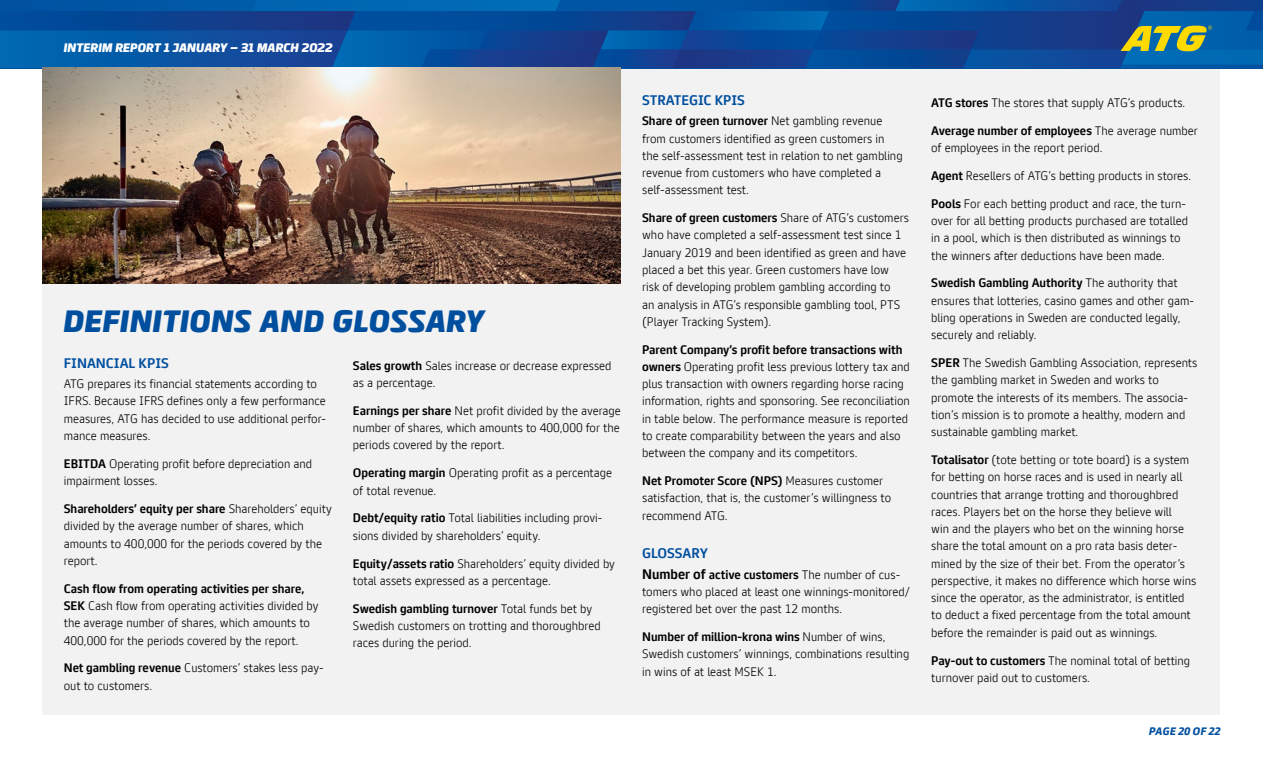
<style>
.page{position:relative;width:1263px;height:766px;background:#fff}
.page>*{position:absolute;margin:0;border:0;box-sizing:border-box;transform-origin:0 0}
.Huvudribruk_1{font:30px "ATG Rubrik Office";letter-spacing:.025em;color:#004f9f}
.Rubrik_finansiella_t{font:700 13.5px "ATG Text Office";color:#004f9f}
.Brödtext{font:300 12px/17.2px "ATG Text Office";color:#000}
.t1{font:12px "ATG Rubrik Office";letter-spacing:.005em;color:#fff}
.t2{font:italic 800 10.5px "ATG Text Office";letter-spacing:.025em;color:#004f9f}
.s1{font-weight:700}
.s2{font-weight:700;font-size:13.5px}
</style>
<div class="page">
<div style="left:43px;top:64px;width:1177px;height:650px;background:#f2f2f2"></div>
<svg style="left:0;top:0;width:1263px;height:68px;background:#0d5099"></svg>
<img style="left:43px;top:68px;width:578px;height:215px">
<p class="t1" style="left:64px;top:41px;width:270px">INTERIM REPORT 1 JANUARY – 31 MARCH 2022</p>
<p class="Huvudribruk_1" style="left:64px;top:304px;width:422px">DEFINITIONS AND GLOSSARY</p>
<p class="Rubrik_finansiella_t" style="left:64px;top:355px;width:107px">FINANCIAL KPIS</p>
<p class="Brödtext" style="left:64px;top:375px;width:264px">ATG prepares its financial statements according to IFRS. Because IFRS defines only a few performance measures, ATG has decided to use additional perfor&shy;mance measures.</p>
<p class="Brödtext" style="left:64px;top:455px;width:250px"><span class="s1">EBITDA</span> Operating profit before depreciation and impairment losses.</p>
<p class="Brödtext" style="left:64px;top:500px;width:270px"><span class="s1">Shareholders’ equity per share</span> Shareholders’ equity divided by the average number of shares, which amounts to 400,000 for the periods covered by the report.</p>
<p class="Brödtext" style="left:64px;top:579px;width:256px"><span class="s1">Cash flow from operating activities per share, SEK</span> Cash flow from operating activities divided by the average number of shares, which amounts to 400,000 for the periods covered by the report.</p>
<p class="Brödtext" style="left:64px;top:659px;width:261px"><span class="s1">Net gambling revenue</span> Customers’ stakes less pay&shy;out to customers.</p>
<p class="Brödtext" style="left:353px;top:357px;width:260px"><span class="s1">Sales growth</span> Sales increase or decrease expressed as a percentage.</p>
<p class="Brödtext" style="left:353px;top:402px;width:269px;text-align:justify"><span class="s1">Earnings per share</span> Net profit divided by the average number of shares, which amounts to 400,000 for the periods covered by the report.</p>
<p class="Brödtext" style="left:353px;top:464px;width:261px"><span class="s1">Operating margin</span> Operating profit as a percentage of total revenue.</p>
<p class="Brödtext" style="left:353px;top:509px;width:251px"><span class="s1">Debt/equity ratio</span> Total liabilities including provi&shy;sions divided by shareholders’ equity.</p>
<p class="Brödtext" style="left:353px;top:554px;width:264px"><span class="s1">Equity/assets ratio</span> Shareholders’ equity divided by total assets expressed as a percentage.</p>
<p class="Brödtext" style="left:353px;top:599px;width:249px"><span class="s1">Swedish gambling turnover</span> Total funds bet by<br>Swedish customers on trotting and thoroughbred races during the period.</p>
<p class="Rubrik_finansiella_t" style="left:642px;top:92px;width:104px">STRATEGIC KPIS</p>
<p class="Brödtext" style="left:642px;top:112px;width:262px"><span class="s1">Share of green turnover</span> Net gambling revenue from customers identified as green customers in the self-assessment test in relation to net gambling revenue from customers who have completed a self-assessment test.</p>
<p class="Brödtext" style="left:642px;top:209px;width:268px"><span class="s1">Share of green customers</span> Share of ATG’s customers who have completed a self-assessment test since 1<br>January 2019 and been identified as green and have placed a bet this year. Green customers have low risk of developing problem gambling according to<br>an analysis in ATG’s responsible gambling tool, PTS (Player Tracking System).</p>
<p class="Brödtext" style="left:642px;top:341px;width:269px"><span class="s1">Parent Company’s profit before transactions with owners</span> Operating profit less previous lottery tax and plus transaction with owners regarding horse racing information, rights and sponsoring. See reconciliation in table below. The performance measure is reported to create comparability between the years and also between the company and its competitors.</p>
<p class="Brödtext" style="left:642px;top:472px;width:251px"><span class="s1">Net Promoter Score (NPS)</span> Measures customer satisfaction, that is, the customer’s willingness to recommend ATG.</p>
<p class="Rubrik_finansiella_t" style="left:642px;top:545px;width:67px">GLOSSARY</p>
<p class="Brödtext" style="left:642px;top:565px;width:269px"><span class="s2">Number of</span> <span class="s1">active customers</span> The number of cus&shy;tomers who placed at least one winnings-monitored/ registered bet over the past 12 months.</p>
<p class="Brödtext" style="left:642px;top:628px;width:269px"><span class="s1">Number of million-krona wins</span> Number of wins,<br>Swedish customers’ winnings, combinations resulting in wins of at least MSEK 1.</p>
<p class="Brödtext" style="left:931px;top:94px;width:255px"><span class="s1">ATG stores</span> The stores that supply ATG’s products.</p>
<p class="Brödtext" style="left:931px;top:122px;width:268px"><span class="s1">Average number of employees</span> The average number of employees in the report period.</p>
<p class="Brödtext" style="left:931px;top:167px;width:261px"><span class="s1">Agent</span> Resellers of ATG’s betting products in stores.</p>
<p class="Brödtext" style="left:931px;top:195px;width:258px"><span class="s1">Pools</span> For each betting product and race, the turn&shy;over for all betting products purchased are totalled in a pool, which is then distributed as winnings to the winners after deductions have been made.</p>
<p class="Brödtext" style="left:931px;top:274px;width:264px"><span class="s1">Swedish Gambling Authority</span> The authority that ensures that lotteries, casino games and other gam&shy;bling operations in Sweden are conducted legally, securely and reliably.</p>
<p class="Brödtext" style="left:931px;top:354px;width:268px"><span class="s1">SPER</span> The Swedish Gambling Association, represents the gambling market in Sweden and works to promote the interests of its members. The associa&shy;tion’s mission is to promote a healthy, modern and sustainable gambling market.</p>
<p class="Brödtext" style="left:931px;top:451px;width:267px"><span class="s1">Totalisator</span> (tote betting or tote board) is a system for betting on horse races and is used in nearly all countries that arrange trotting and thoroughbred races. Players bet on the horse they believe will<br>win and the players who bet on the winning horse share the total amount on a pro rata basis deter&shy;mined by the size of their bet. From the operator’s perspective, it makes no difference which horse wins since the operator, as the administrator, is entitled to deduct a fixed percentage from the total amount before the remainder is paid out as winnings.</p>
<p class="Brödtext" style="left:931px;top:651px;width:260px"><span class="s1">Pay-out to customers</span> The nominal total of betting turnover paid out to customers.</p>
<p class="t2" style="left:1149px;top:724px;width:73px">PAGE 20 OF 22</p>
</div>
